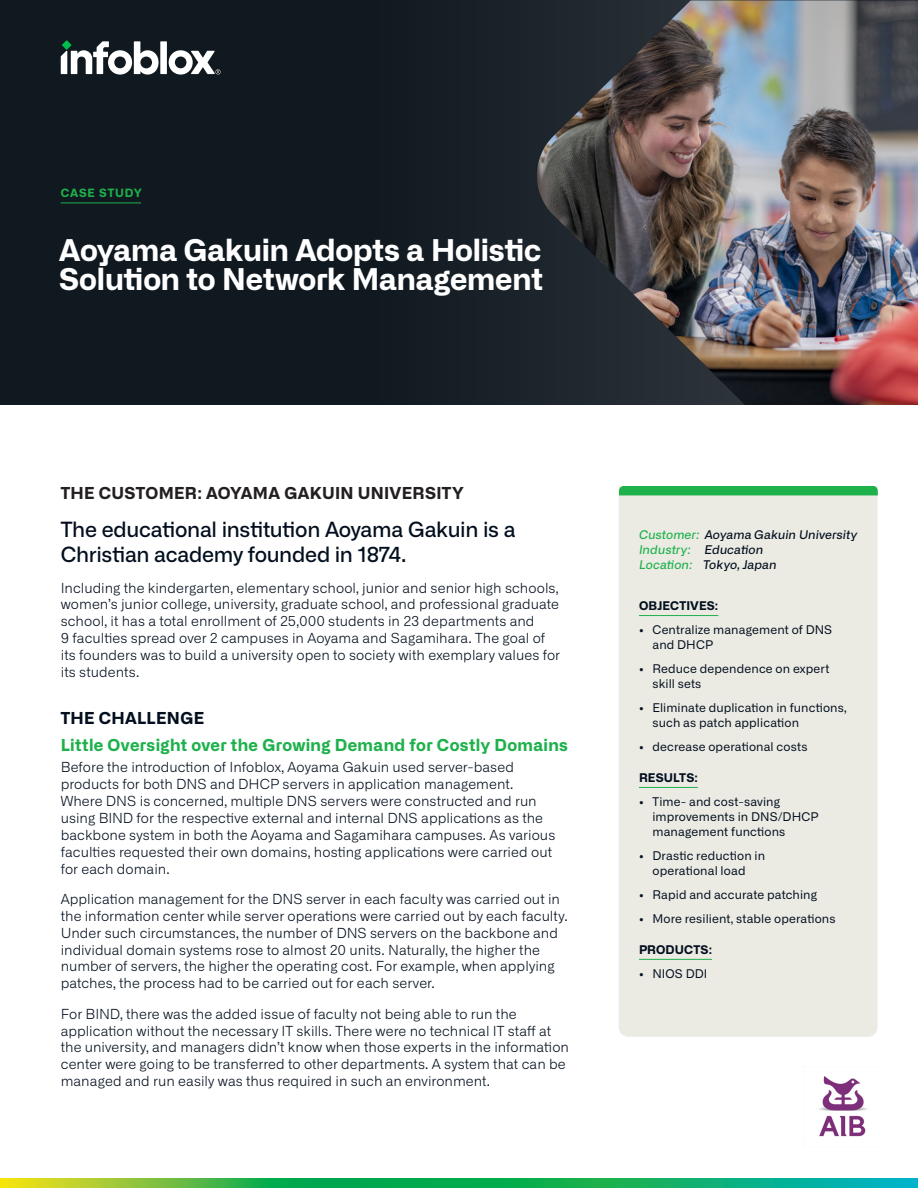
<style>
.page{position:relative;width:918px;height:1188px;background:#fff}
.page>*{position:absolute;margin:0;border:0;box-sizing:border-box;transform-origin:0 0}
.Title{font:700 30px/28.8px "Alliance No.2";letter-spacing:-.005em;color:#fff}
.Intro_sub_title{font:500 21px/24.8px "Alliance No.1";letter-spacing:-.015em;color:#030f1e}
.Heading_Level_1{font:700 16.5px "Alliance No.2";letter-spacing:.02em;color:#1eb14b}
.Intor_Title{font:700 16.5px "Alliance No.2";letter-spacing:.015em;color:#231f20}
.Section{font:700 16.5px "Alliance No.2";letter-spacing:.015em;color:#030f1e}
.Body_text{font:300 13.8px/16.8px "Alliance No.1";letter-spacing:.005em;color:#030f1e}
.Intro_body_text{font:300 13.8px/16.8px "Alliance No.1";letter-spacing:.005em;color:#030f1e}
.t1{font:12px/14.7px "Alliance No.1";letter-spacing:.01em;color:#030f1e}
.t2{font:italic 500 12px/15px "Alliance No.2";letter-spacing:.01em;color:#030f1e}
.Side-bar_Section{font:700 12px "Alliance No.2";letter-spacing:.01em;color:#030f1e}
.t3{font:700 11.55px "Alliance No.2";letter-spacing:.065em;color:#1eb14b}
.s1{color:#1eb14b}
</style>
<div class="page">
<svg style="left:0;top:1179px;width:918px;height:9px;background:#2eb45c"></svg>
<div style="left:0;top:0;width:918px;height:405px;background:#101820"></div>
<img style="left:535px;top:0;width:383px;height:405px">
<div style="left:160px;top:41px;width:7px;height:33px;background:#fff"></div>
<svg style="left:169px;top:50px;width:52px;height:24px"></svg>
<svg style="left:61px;top:41px;width:98px;height:33px"></svg>
<hr style="left:61px;top:203px;width:80px;height:1px;background:#1eb14b">
<div style="left:619px;top:495px;width:259px;height:542px;background:#ebebe4"></div>
<hr style="left:639px;top:615px;width:79px;height:1px;background:#1eb14b">
<hr style="left:639px;top:787px;width:59px;height:1px;background:#1eb14b">
<hr style="left:639px;top:959px;width:73px;height:1px;background:#1eb14b">
<div style="left:619px;top:486px;width:259px;height:9px;background:#1eb14b"></div>
<img style="left:819px;top:1076px;width:48px;height:61px">
<p class="t3" style="left:61px;top:185px;width:83px">CASE STUDY</p>
<p class="Title" style="left:59px;top:236px;width:485px">Aoyama Gakuin Adopts a Holistic<br>Solution to Network Management</p>
<p class="Intor_Title" style="left:61px;top:482px;width:405px">THE CUSTOMER: AOYAMA GAKUIN UNIVERSITY</p>
<p class="Intro_sub_title" style="left:61px;top:517px;width:456px">The educational institution Aoyama Gakuin is a<br>Christian academy founded in 1874.</p>
<p class="Intro_body_text" style="left:61px;top:579px;width:501px">Including the kindergarten, elementary school, junior and senior high schools, women’s junior college, university, graduate school, and professional graduate school, it has a total enrollment of 25,000 students in 23 departments and<br>9 faculties spread over 2 campuses in Aoyama and Sagamihara. The goal of its founders was to build a university open to society with exemplary values for its students.</p>
<p class="Section" style="left:61px;top:707px;width:145px">THE CHALLENGE</p>
<p class="Heading_Level_1" style="left:61px;top:734px;width:509px">Little Oversight over the Growing Demand for Costly Domains</p>
<p class="Body_text" style="left:61px;top:759px;width:496px">Before the introduction of Infoblox, Aoyama Gakuin used server-based products for both DNS and DHCP servers in application management.<br>Where DNS is concerned, multiple DNS servers were constructed and run using BIND for the respective external and internal DNS applications as the backbone system in both the Aoyama and Sagamihara campuses. As various faculties requested their own domains, hosting applications were carried out for each domain.</p>
<p class="Body_text" style="left:61px;top:891px;width:509px">Application management for the DNS server in each faculty was carried out in the information center while server operations were carried out by each faculty.<br>Under such circumstances, the number of DNS servers on the backbone and individual domain systems rose to almost 20 units. Naturally, the higher the number of servers, the higher the operating cost. For example, when applying patches, the process had to be carried out for each server.</p>
<p class="Body_text" style="left:61px;top:1005px;width:510px">For BIND, there was the added issue of faculty not being able to run the application without the necessary IT skills. There were no technical IT staff at the university, and managers didn’t know when those experts in the information center were going to be transferred to other departments. A system that can be managed and run easily was thus required in such an environment.</p>
<p class="t2" style="left:639px;top:527px;width:220px"><span class="s1">Customer:</span> Aoyama Gakuin University<br><span class="s1">Industry:</span> Education<br><span class="s1">Location:</span> Tokyo, Japan</p>
<p class="Side-bar_Section" style="left:639px;top:598px;width:81px">OBJECTIVES:</p>
<p class="t1" style="left:652px;top:623px;width:181px;text-indent:-14px">• Centralize management of DNS and DHCP</p>
<p class="t1" style="left:652px;top:662px;width:179px;text-indent:-14px">• Reduce dependence on expert skill sets</p>
<p class="t1" style="left:652px;top:701px;width:196px;text-indent:-14px">• Eliminate duplication in functions, such as patch application</p>
<p class="t1" style="left:639px;top:740px;width:170px">• decrease operational costs</p>
<p class="Side-bar_Section" style="left:639px;top:770px;width:60px">RESULTS:</p>
<p class="t1" style="left:652px;top:795px;width:168px;text-indent:-14px">• Time- and cost-saving improvements in DNS/DHCP management functions</p>
<p class="t1" style="left:639px;top:848px;width:128px;text-align:center">• Drastic reduction in operational load</p>
<p class="t1" style="left:639px;top:887px;width:180px">• Rapid and accurate patching</p>
<p class="t1" style="left:639px;top:911px;width:198px">• More resilient, stable operations</p>
<p class="Side-bar_Section" style="left:639px;top:942px;width:75px">PRODUCTS:</p>
<p class="t1" style="left:639px;top:967px;width:70px">• NIOS DDI</p>
</div>
